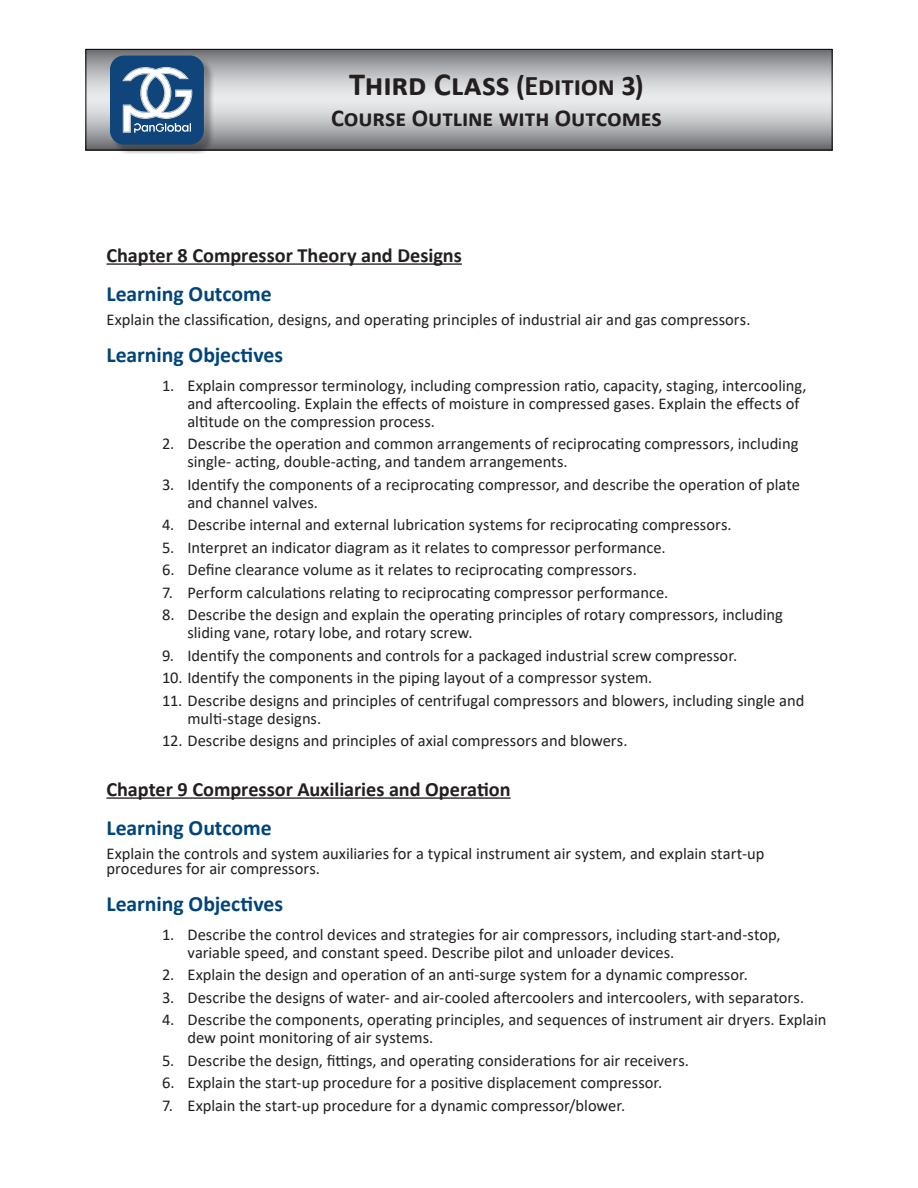
<style>
.page{position:relative;width:918px;height:1188px;background:#fff}
.page>*{position:absolute;margin:0;border:0;box-sizing:border-box;transform-origin:0 0}
.t1{font:700 32.4px "Calibri";color:#231f20}
.t2{font:700 24.3px "Calibri";letter-spacing:-.005em;color:#231f20}
.Outline_-_Part_Title{font:700 21.75px "Calibri";color:#00447b}
.Outline_-_Part_Title-2{font:700 20.25px "Calibri";color:#231f20}
.Outline_-_Objectives{font:16.5px/18px "Calibri";color:#231f20}
.Outline_-_Outcomes{font:16.5px/15px "Calibri";color:#231f20}
.s1{font-size:28.5px}
</style>
<div class="page">
<hr style="left:106px;top:263px;width:356px;height:2px;background:#231f20">
<hr style="left:106px;top:797px;width:405px;height:2px;background:#231f20">
<svg style="left:88px;top:51px;width:742px;height:97px;background:#b7b9bb"></svg>
<div style="left:86px;top:49px;width:746px;height:101px;border:1px solid #000"></div>
<img style="left:110px;top:56px;width:104px;height:98px">
<div style="left:110px;top:56px;width:94px;height:89px;background:#0f457a;border-radius:14px"></div>
<svg style="left:122px;top:67px;width:70px;height:66px"></svg>
<h1 class="t1" style="left:349px;top:62px;width:296px">Third Class <span class="s1">(Edition 3)</span></h1>
<h2 class="t2" style="left:331px;top:101px;width:332px">Course Outline with Outcomes</h2>
<p class="Outline_-_Part_Title-2" style="left:106px;top:241px;width:357px">Chapter 8 Compressor Theory and Designs</p>
<p class="Outline_-_Part_Title" style="left:106px;top:278px;width:167px">Learning Outcome</p>
<p class="Outline_-_Outcomes" style="left:106px;top:311px;width:646px">Explain the classification, designs, and operating principles of industrial air and gas compressors.</p>
<p class="Outline_-_Part_Title" style="left:106px;top:340px;width:178px">Learning Objectives</p>
<p class="Outline_-_Objectives" style="left:188px;top:376px;width:621px;text-indent:-26px">1. Explain compressor terminology, including compression ratio, capacity, staging, intercooling, and aftercooling. Explain the effects of moisture in compressed gases. Explain the effects of altitude on the compression process.</p>
<p class="Outline_-_Objectives" style="left:188px;top:434px;width:612px;text-indent:-26px">2. Describe the operation and common arrangements of reciprocating compressors, including single- acting, double-acting, and tandem arrangements.</p>
<p class="Outline_-_Objectives" style="left:188px;top:475px;width:614px;text-indent:-26px">3. Identify the components of a reciprocating compressor, and describe the operation of plate and channel valves.</p>
<p class="Outline_-_Objectives" style="left:162px;top:515px;width:571px">4. Describe internal and external lubrication systems for reciprocating compressors.</p>
<p class="Outline_-_Objectives" style="left:162px;top:538px;width:505px">5. Interpret an indicator diagram as it relates to compressor performance.</p>
<p class="Outline_-_Objectives" style="left:162px;top:560px;width:476px">6. Define clearance volume as it relates to reciprocating compressors.</p>
<p class="Outline_-_Objectives" style="left:162px;top:583px;width:508px">7. Perform calculations relating to reciprocating compressor performance.</p>
<p class="Outline_-_Objectives" style="left:188px;top:605px;width:597px;text-indent:-26px">8. Describe the design and explain the operating principles of rotary compressors, including sliding vane, rotary lobe, and rotary screw.</p>
<p class="Outline_-_Objectives" style="left:162px;top:646px;width:577px">9. Identify the components and controls for a packaged industrial screw compressor.</p>
<p class="Outline_-_Objectives" style="left:162px;top:668px;width:492px">10. Identify the components in the piping layout of a compressor system.</p>
<p class="Outline_-_Objectives" style="left:188px;top:691px;width:618px;text-indent:-26px">11. Describe designs and principles of centrifugal compressors and blowers, including single and multi-stage designs.</p>
<p class="Outline_-_Objectives" style="left:162px;top:731px;width:467px">12. Describe designs and principles of axial compressors and blowers.</p>
<p class="Outline_-_Part_Title-2" style="left:106px;top:775px;width:406px">Chapter 9 Compressor Auxiliaries and Operation</p>
<p class="Outline_-_Part_Title" style="left:106px;top:812px;width:167px">Learning Outcome</p>
<p class="Outline_-_Outcomes" style="left:106px;top:845px;width:660px">Explain the controls and system auxiliaries for a typical instrument air system, and explain start-up procedures for air compressors.</p>
<p class="Outline_-_Part_Title" style="left:106px;top:889px;width:178px">Learning Objectives</p>
<p class="Outline_-_Objectives" style="left:188px;top:925px;width:595px;text-indent:-26px">1. Describe the control devices and strategies for air compressors, including start-and-stop, variable speed, and constant speed. Describe pilot and unloader devices.</p>
<p class="Outline_-_Objectives" style="left:162px;top:965px;width:588px">2. Explain the design and operation of an anti-surge system for a dynamic compressor.</p>
<p class="Outline_-_Objectives" style="left:162px;top:988px;width:644px">3. Describe the designs of water- and air-cooled aftercoolers and intercoolers, with separators.</p>
<p class="Outline_-_Objectives" style="left:188px;top:1010px;width:640px;text-indent:-26px">4. Describe the components, operating principles, and sequences of instrument air dryers. Explain dew point monitoring of air systems.</p>
<p class="Outline_-_Objectives" style="left:162px;top:1051px;width:529px">5. Describe the design, fittings, and operating considerations for air receivers.</p>
<p class="Outline_-_Objectives" style="left:162px;top:1073px;width:502px">6. Explain the start-up procedure for a positive displacement compressor.</p>
<p class="Outline_-_Objectives" style="left:162px;top:1096px;width:465px">7. Explain the start-up procedure for a dynamic compressor/blower.</p>
</div>
